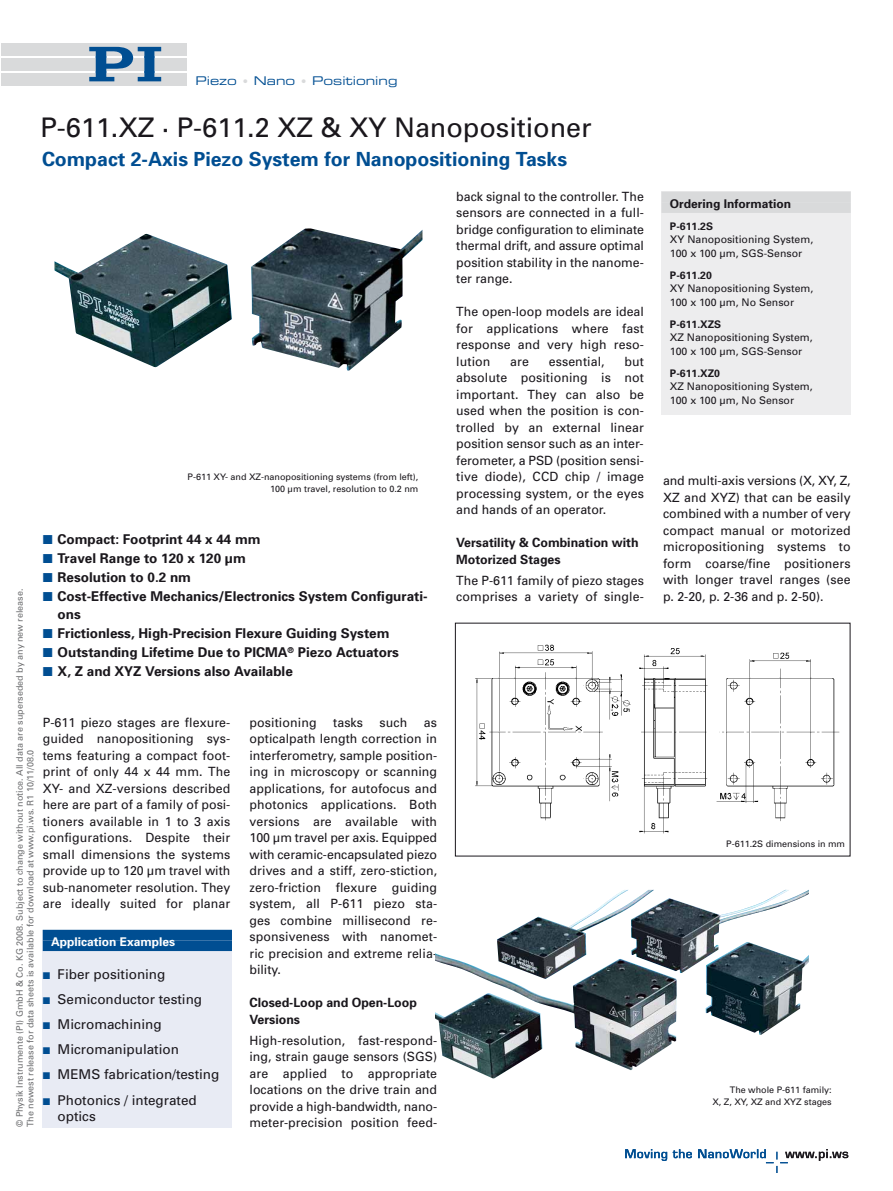
<style>
.page{position:relative;width:893px;height:1191px;background:#fff}
.page>*{position:absolute;margin:0;border:0;box-sizing:border-box;transform-origin:0 0}
.t1{font:27px "Univers";color:#1a171c}
.t2{font:700 19.5px "Univers";color:#004e92}
.t3{font:700 13.5px/18.8px "Univers";color:#1a171c}
.t4{font:13.5px/16px "Univers";color:#1a171c}
.t5{font:12.75px/16.5px "Univers";letter-spacing:.01em;color:#1a171c;text-align:justify}
.t6{font:700 12.75px/16.5px "Univers";color:#1a171c}
.t7{font:12px "Eurostile Extended Two";color:#004e92}
.t8{font:700 12px "Univers";color:#fff}
.t9{font:700 12px "Univers";color:#1a171c}
.t10{font:10.5px/13.5px "Univers";color:#1a171c}
.t11{font:700 10.5px "Univers";color:#1a171c}
.t12{font:9px/10.8px "Univers";color:#6f7072}
.t13{font:9px/12px "Univers";color:#1a171c;text-align:right}
.s1{font-size:10.5px;color:#d9dadb}
.s2{font-family:"European Pi Three";font-weight:400;font-size:15px;color:#004e92}
.s3{font-family:"European Pi Three";font-size:11.25px;color:#004e92}
</style>
<div class="page">
<div style="left:64px;top:43px;width:123px;height:12px;background:#d9dadb"></div>
<div style="left:64px;top:58px;width:123px;height:12px;background:#d9dadb"></div>
<div style="left:64px;top:73px;width:123px;height:12px;background:#d9dadb"></div>
<svg style="left:89px;top:47px;width:72px;height:34px"></svg>
<div style="left:1px;top:43px;width:85px;height:12px;background:#d9dadb"></div>
<div style="left:1px;top:58px;width:85px;height:12px;background:#d9dadb"></div>
<div style="left:1px;top:73px;width:85px;height:12px;background:#d9dadb"></div>
<svg style="left:625px;top:1149px;width:223px;height:23px"></svg>
<div style="left:43px;top:929px;width:189px;height:198px;background:#e8ebf4"></div>
<div style="left:43px;top:929px;width:189px;height:11px;background:#004e92"></div>
<div style="left:43px;top:940px;width:189px;height:11px;background:#004e92"></div>
<div style="left:661px;top:192px;width:190px;height:223px;background:#ededee"></div>
<div style="left:661px;top:192px;width:190px;height:10px;background:#d9dadb"></div>
<div style="left:661px;top:202px;width:190px;height:11px;background:#d9dadb"></div>
<img style="left:435px;top:890px;width:373px;height:180px">
<img style="left:55px;top:228px;width:367px;height:143px">
<img style="left:475px;top:644px;width:365px;height:190px">
<p class="t7" style="left:196px;top:76px;width:203px">Piezo <span class="s1">•</span> Nano <span class="s1">•</span> Positioning</p>
<h1 class="t1" style="left:40px;top:117px;width:553px">P-611.XZ · P-611.2 XZ &amp; XY Nanopositioner</h1>
<h2 class="t2" style="left:42px;top:152px;width:527px">Compact 2-Axis Piezo System for Nanopositioning Tasks</h2>
<p class="t13" style="left:188px;top:471px;width:232px">P-611 XY- and XZ-nanopositioning systems (from left),<br>100 μm travel, resolution to 0.2 nm</p>
<p class="t3" style="left:43px;top:531px;width:219px"><span class="s2">-</span> Compact: Footprint 44 x 44 mm</p>
<p class="t3" style="left:43px;top:550px;width:205px"><span class="s2">-</span> Travel Range to 120 x 120 μm</p>
<p class="t3" style="left:43px;top:569px;width:150px"><span class="s2">-</span> Resolution to 0.2 nm</p>
<p class="t3" style="left:58px;top:587px;width:372px;text-indent:-15px"><span class="s2">-</span> Cost-Effective Mechanics/Electronics System Configurati&shy;ons</p>
<p class="t3" style="left:43px;top:625px;width:348px"><span class="s2">-</span> Frictionless, High-Precision Flexure Guiding System</p>
<p class="t3" style="left:43px;top:644px;width:358px"><span class="s2">-</span> Outstanding Lifetime Due to PICMA<sup>®</sup> Piezo Actuators</p>
<p class="t3" style="left:43px;top:662px;width:252px"><span class="s2">-</span> X, Z and XYZ Versions also Available</p>
<p class="t12" style="left:15px;top:1127px;width:540px;rotate:-90deg">© Physik Instrumente (PI) GmbH &amp; Co. KG 2008. Subject to change without notice. All data are superseded by any new release.<br>The newest release for data sheets is available for download at www.pi.ws. R1 10/11/08.0</p>
<p class="t5" style="left:43px;top:715px;width:189px">P-611 piezo stages are flexure&shy;guided nanopositioning sys&shy;tems featuring a compact foot&shy;print of only 44 x 44 mm. The XY- and XZ-versions described here are part of a family of posi&shy;tioners available in 1 to 3 axis configurations. Despite their small dimensions the systems provide up to 120 μm travel with sub-nanometer resolution. They are ideally suited for planar</p>
<p class="t5" style="left:249px;top:715px;width:69px">positioning</p>
<p class="t5" style="left:333px;top:715px;width:32px">tasks</p>
<p class="t5" style="left:380px;top:715px;width:29px">such</p>
<p class="t5" style="left:249px;top:715px;width:189px;text-indent:174px">as opticalpath length correction in interferometry, sample position&shy;ing in microscopy or scanning applications, for autofocus and photonics applications. Both versions are available with 100 μm travel per axis. Equipped with ceramic-encapsulated piezo drives and a stiff, zero-stiction, zero-friction flexure guiding system, all P-611 piezo sta&shy;ges combine millisecond re&shy;sponsiveness with nanomet&shy;ric precision and extreme relia&shy;bility.</p>
<p class="t6" style="left:249px;top:995px;width:169px">Closed-Loop and Open-Loop<br>Versions</p>
<p class="t5" style="left:249px;top:1033px;width:189px">High-resolution, fast-respond&shy;ing, strain gauge sensors (SGS) are applied to appropriate locations on the drive train and provide a high-bandwidth, nano&shy;meter-precision position feed-</p>
<p class="t8" style="left:51px;top:937px;width:125px">Application Examples</p>
<p class="t4" style="left:43px;top:967px;width:124px"><span class="s3">-</span> Fiber positioning</p>
<p class="t4" style="left:43px;top:992px;width:161px"><span class="s3">-</span> Semiconductor testing</p>
<p class="t4" style="left:43px;top:1017px;width:121px"><span class="s3">-</span> Micromachining</p>
<p class="t4" style="left:43px;top:1042px;width:138px"><span class="s3">-</span> Micromanipulation</p>
<p class="t4" style="left:43px;top:1067px;width:178px"><span class="s3">-</span> MEMS fabrication/testing</p>
<p class="t4" style="left:58px;top:1093px;width:141px;text-indent:-15px"><span class="s3">-</span> Photonics / integrated optics</p>
<p class="t5" style="left:456px;top:189px;width:189px">back signal to the controller. The sensors are connected in a full&shy;bridge configuration to eliminate thermal drift, and assure optimal position stability in the nanome&shy;ter range.</p>
<p class="t5" style="left:456px;top:305px;width:189px">The open-loop models are ideal for applications where fast response and very high reso&shy;lution</p>
<p class="t5" style="left:456px;top:354px;width:189px;text-indent:168px">but absolute positioning is not important. They can also be used when the position is con&shy;trolled by an external linear position sensor such as an inter&shy;ferometer, a PSD (position sensi&shy;tive diode), CCD chip / image processing system, or the eyes and hands of an operator.</p>
<p class="t6" style="left:456px;top:536px;width:184px">Versatility &amp; Combination with<br>Motorized Stages</p>
<p class="t5" style="left:456px;top:573px;width:189px">The P-611 family of piezo stages comprises a variety of single-</p>
<p class="t5" style="left:510px;top:354px;width:20px">are</p>
<p class="t5" style="left:549px;top:354px;width:58px">essential,</p>
<p class="t9" style="left:670px;top:199px;width:123px">Ordering Information</p>
<p class="t11" style="left:670px;top:222px;width:45px">P-611.2S</p>
<p class="t10" style="left:670px;top:234px;width:145px">XY Nanopositioning System,<br>100 x 100 μm, SGS-Sensor</p>
<p class="t11" style="left:670px;top:271px;width:43px">P-611.20</p>
<p class="t10" style="left:670px;top:283px;width:145px">XY Nanopositioning System,<br>100 x 100 μm, No Sensor</p>
<p class="t11" style="left:670px;top:320px;width:53px">P-611.XZS</p>
<p class="t10" style="left:670px;top:332px;width:144px">XZ Nanopositioning System,<br>100 x 100 μm, SGS-Sensor</p>
<p class="t11" style="left:670px;top:369px;width:52px">P-611.XZ0</p>
<p class="t10" style="left:670px;top:381px;width:144px">XZ Nanopositioning System,<br>100 x 100 μm, No Sensor</p>
<p class="t5" style="left:663px;top:474px;width:189px">and multi-axis versions (X, XY, Z, XZ and XYZ) that can be easily combined with a number of very compact manual or motorized micropositioning systems to form coarse/fine positioners with longer travel ranges (see p. 2-20, p. 2-36 and p. 2-50).</p>
<p class="t13" style="left:726px;top:838px;width:120px">P-611.2S dimensions in mm</p>
<p class="t13" style="left:712px;top:1084px;width:121px">The whole P-611 family:<br>X, Z, XY, XZ and XYZ stages</p>
</div>
